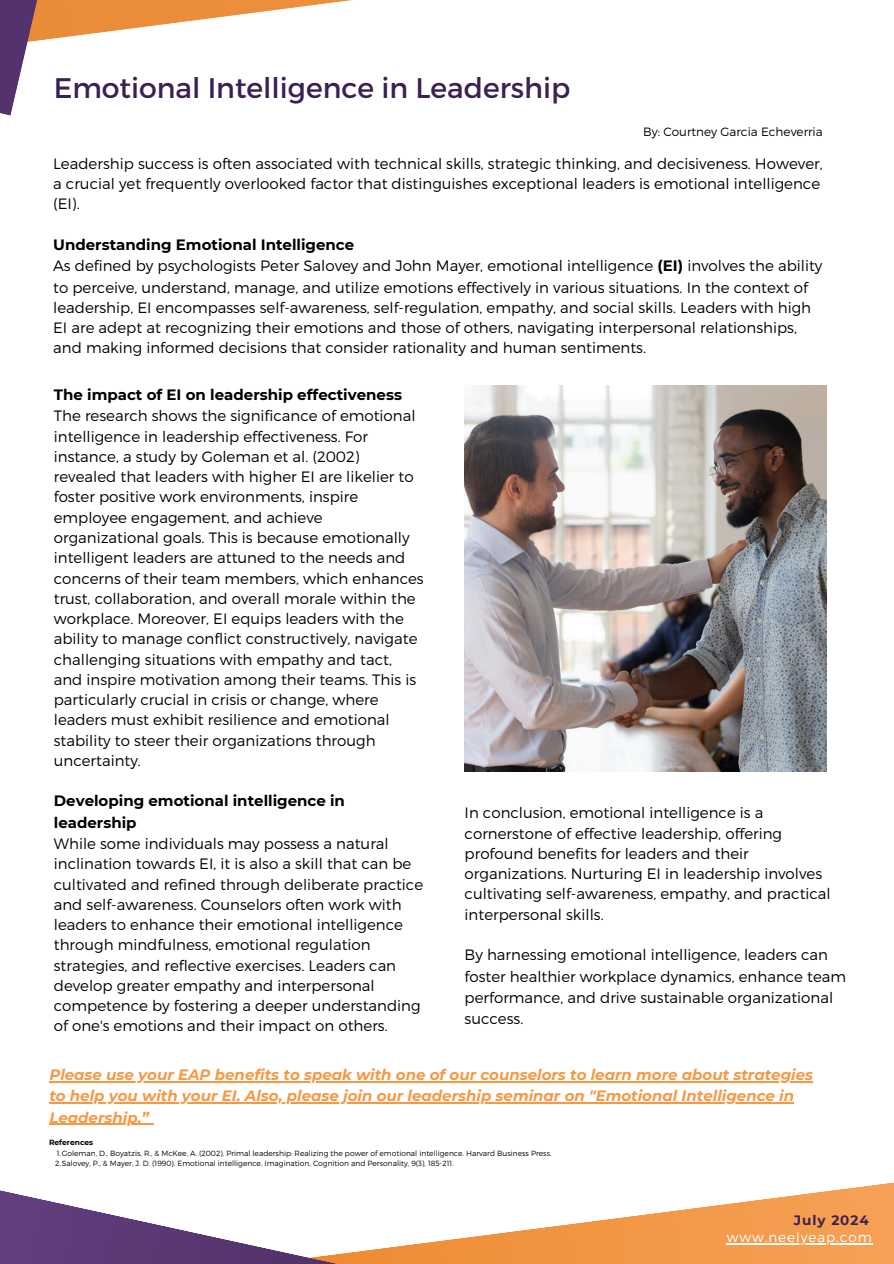
<style>
.page{position:relative;width:894px;height:1264px;background:#fff}
.page>*{position:absolute;margin:0;border:0;box-sizing:border-box;transform-origin:0 0}
.t1{font:28.35px "Montserrat";color:#3c2051}
.t2{font:300 15px/20.2px "Montserrat";color:#000}
.t3{font:italic 700 15px "Montserrat";color:#f89842}
.t4{font:300 13.5px "Montserrat";letter-spacing:.07em;color:#fff}
.t5{font:700 13.5px "Montserrat";letter-spacing:.07em;color:#3c2051}
.t6{font:300 12px "Montserrat";color:#000}
.t7{font:300 7.5px "Montserrat";color:#000}
.t8{font:700 7.5px "Montserrat";color:#000}
.s1{font-weight:700}
</style>
<div class="page">
<svg style="left:726px;top:1182px;width:167px;height:81px;background:#f5ac6b"></svg>
<svg style="left:0;top:1103px;width:726px;height:160px"></svg>
<svg style="left:0;top:0;width:352px;height:116px"></svg>
<img style="left:464px;top:386px;width:361px;height:385px">
<hr style="left:726px;top:1243px;width:146px;height:1px;background:#fff">
<hr style="left:49px;top:1081px;width:763px;height:1px;background:#f89842">
<hr style="left:49px;top:1102px;width:744px;height:1px;background:#f89842">
<hr style="left:49px;top:1123px;width:100px;height:1px;background:#f89842">
<h4 class="t1" style="left:54px;top:70px;width:518px">Emotional Intelligence in Leadership</h4>
<h4 class="t6" style="left:643px;top:124px;width:181px">By: Courtney Garcia Echeverria</h4>
<h4 class="t2" style="left:53px;top:153px;width:770px">Leadership success is often associated with technical skills, strategic thinking, and decisiveness. However, a crucial yet frequently overlooked factor that distinguishes exceptional leaders is emotional intelligence (EI).</h4>
<h4 class="t2" style="left:53px;top:233px;width:770px;line-height:20.7px"><span class="s1">Understanding Emotional Intelligence<br></span>As defined by psychologists Peter Salovey and John Mayer, emotional intelligence <span class="s1">(EI)</span> involves the ability to perceive, understand, manage, and utilize emotions effectively in various situations. In the context of leadership, EI encompasses self-awareness, self-regulation, empathy, and social skills. Leaders with high EI are adept at recognizing their emotions and those of others, navigating interpersonal relationships, and making informed decisions that consider rationality and human sentiments.</h4>
<p class="t2" style="left:54px;top:384px;width:371px"><span class="s1">The impact of EI on leadership effectiveness </span>The research shows the significance of emotional intelligence in leadership effectiveness. For instance, a study by Goleman et al. (2002) revealed that leaders with higher EI are likelier to foster positive work environments, inspire employee engagement, and achieve organizational goals. This is because emotionally intelligent leaders are attuned to the needs and concerns of their team members, which enhances trust, collaboration, and overall morale within the workplace. Moreover, EI equips leaders with the ability to manage conflict constructively, navigate challenging situations with empathy and tact, and inspire motivation among their teams. This is particularly crucial in crisis or change, where leaders must exhibit resilience and emotional stability to steer their organizations through uncertainty.</p>
<p class="t2" style="left:54px;top:790px;width:371px"><span class="s1">Developing emotional intelligence in leadership<br></span>While some individuals may possess a natural inclination towards EI, it is also a skill that can be cultivated and refined through deliberate practice and self-awareness. Counselors often work with leaders to enhance their emotional intelligence through mindfulness, emotional regulation strategies, and reflective exercises. Leaders can develop greater empathy and interpersonal competence by fostering a deeper understanding of one's emotions and their impact on others.</p>
<h3 class="t3" style="left:49px;top:1065px;width:765px">Please use your EAP benefits to speak with one of our counselors to learn more about strategies</h3>
<h4 class="t3" style="left:49px;top:1086px;width:746px">to help you with your EI. Also, please join our leadership seminar on "Emotional Intelligence in</h4>
<h6 class="t3" style="left:49px;top:1108px;width:101px">Leadership.”</h6>
<p class="t2" style="left:464px;top:802px;width:367px">In conclusion, emotional intelligence is a cornerstone of effective leadership, offering profound benefits for leaders and their organizations. Nurturing EI in leadership involves cultivating self-awareness, empathy, and practical interpersonal skills.</p>
<h1 class="t2" style="left:464px;top:943px;width:383px;line-height:21.5px">By harnessing emotional intelligence, leaders can foster healthier workplace dynamics, enhance team performance, and drive sustainable organizational success.</h1>
<h4 class="t8" style="left:49px;top:1138px;width:46px">References</h4>
<h4 class="t7" style="left:57px;top:1148px;width:496px">1.Goleman, D., Boyatzis, R., &amp; McKee, A. (2002). Primal leadership: Realizing the power of emotional intelligence. Harvard Business Press.</h4>
<h3 class="t7" style="left:55px;top:1158px;width:400px">2.Salovey, P., &amp; Mayer, J. D. (1990). Emotional intelligence. Imagination, Cognition and Personality, 9(3), 185-211.</h3>
<p class="t5" style="left:793px;top:1212px;width:76px">July 2024</p>
<h5 class="t4" style="left:726px;top:1228px;width:147px">www.neelyeap.com</h5>
</div>
